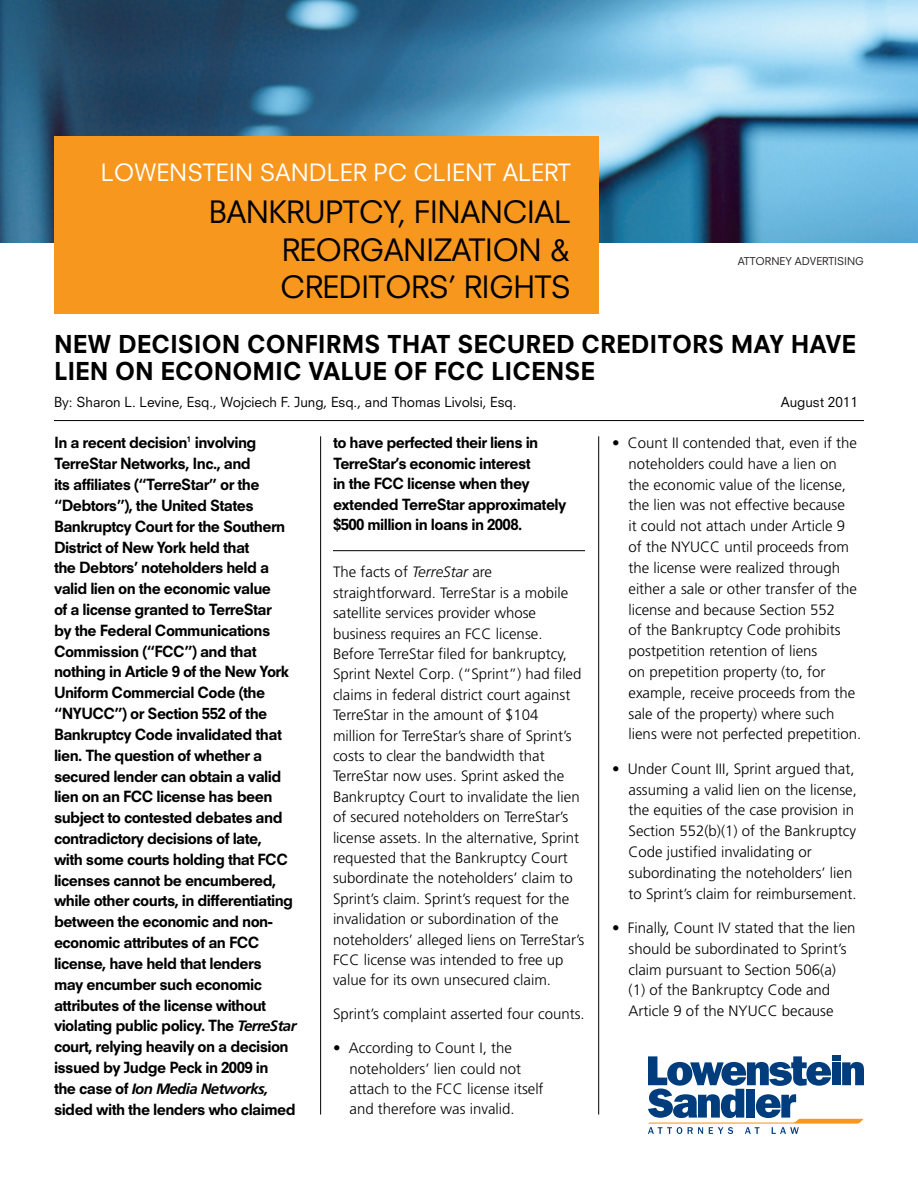
<style>
.page{position:relative;width:918px;height:1188px;background:#fff}
.page>*{position:absolute;margin:0;border:0;box-sizing:border-box;transform-origin:0 0}
.t1{font:30px "Neuzeit S";letter-spacing:-.02em;color:#000}
.t2{font:800 24px/27px "Neuzeit S";color:#000}
.t3{font:23.25px "Neuzeit S";color:#fff}
.t4{font:300 15px/20.9px "Frutiger";color:#000}
.t5{font:800 15px/20.9px "Neuzeit S";letter-spacing:-.04em;color:#000}
.t6{font:italic 700 15px "Frutiger";letter-spacing:-.04em;color:#000}
.t7{font:13.5px "Neuzeit S";color:#000}
.t8{font:10.5px "Neuzeit S";color:#231f20}
.s1{font-style:italic}
.s2{font-family:"Frutiger";font-weight:700;font-style:italic}
.s3{font-family:"Neuzeit S";font-weight:800;font-style:normal}
</style>
<div class="page">
<img style="left:0;top:0;width:918px;height:243px">
<div style="left:54px;top:136px;width:544px;height:177px;background:#f7971d"></div>
<svg style="left:648px;top:1056px;width:216px;height:78px"></svg>
<hr style="left:54px;top:420px;width:810px;height:1px;background:#000">
<hr style="left:333px;top:550px;width:252px;height:1px;background:#000">
<hr style="left:320px;top:436px;width:1px;height:679px;background:#000">
<hr style="left:598px;top:436px;width:1px;height:679px;background:#000">
<h3 class="t3" style="left:101px;top:158px;width:471px">LOWENSTEIN SANDLER PC CLIENT ALERT</h3>
<h1 class="t1" style="left:209px;top:194px;width:136px">Ban kruptcy</h1>
<h1 class="t1" style="left:398px;top:194px;width:50px">, Financial</h1>
<h1 class="t1" style="left:282px;top:231px;width:38px">Reorgani</h1>
<h1 class="t1" style="left:434px;top:231px;width:37px">zation</h1>
<h1 class="t1" style="left:549px;top:231px;width:23px">&amp;</h1>
<h1 class="t1" style="left:280px;top:269px;width:43px">Creditors</h1>
<h1 class="t1" style="left:448px;top:269px;width:105px">’ Rig hts</h1>
<h2 class="t2" style="left:54px;top:330px;width:804px">New Decision Con firms that Secured Creditors May Have<br>Lien on Economic Value of FCC</h2>
<p class="t8" style="left:738px;top:255px;width:128px">ATTORNEY ADVERTISING</p>
<h2 class="t2" style="left:491px;top:357px;width:105px">License</h2>
<p class="t7" style="left:54px;top:393px;width:464px">By: Sharon L. Levine, Esq., Wojciech F. Jung, Esq., and Thomas Livolsi, Esq.</p>
<p class="t7" style="left:781px;top:393px;width:79px">August 2011</p>
<p class="t5" style="left:54px;top:432px;width:233px">I n a recent decision<sup>1</sup> involving<br>TerreStar Networks, I nc., and<br>its affiliates (“TerreStar” or the “Debtors”), the United States<br>Bankruptcy Court for the Southern<br>District of New York held that<br>the Debtors’ noteholders held a valid lien on the economic value of a license granted to TerreStar by the Federal Communications<br>Commission (“FCC</p>
<p class="t4" style="left:628px;top:432px;width:234px;text-indent:-16px">• Count II contended that, even if the noteholders could have a lien on the economic value of the license, the lien was not effective because<br>it could not attach under Article 9 of the NYUCC until proceeds from the license were realized through either a sale or other transfer of the license and because Section 552<br>of the Bankruptcy Code prohibits postpetition retention of liens<br>on prepetition property (to, for example, receive proceeds from the sale of the property) where such liens were not perfected prepetition.</p>
<p class="t4" style="left:628px;top:758px;width:230px;text-indent:-16px">• Under Count III, Sprint argued that, assuming a valid lien on the license, the equities of the case provision in Section 552(b)(1) of the Bankruptcy Code justified invalidating or subordinating the noteholders’ lien to Sprint’s claim for reimbursement.</p>
<p class="t4" style="left:612px;top:917px;width:245px;text-align:center">• Finally, Count IV stated that the lien should be subordinated to Sprint’s claim pursuant to Section 506(a)<br>(1) of the Bankruptcy Code and Article 9 of the NYUCC because</p>
<p class="t5" style="left:333px;top:433px;width:207px;line-height:20.4px">to have perfected their liens in<br>TerreStar’s economic interest in the FCC</p>
<p class="t5" style="left:333px;top:473px;width:235px;line-height:20.4px;text-indent:74px">license when they extended TerreStar approximately $500 million in loans in 2008.</p>
<p class="t4" style="left:333px;top:562px;width:253px;line-height:20.4px">The facts of <span class="s1">TerreStar</span> are straightforward. TerreStar is a mobile satellite services provider whose business requires an FCC license.<br>Before TerreStar filed for bankruptcy, Sprint Nextel Corp. (“Sprint”) had filed claims in federal district court against TerreStar in the amount of $104 million for TerreStar’s share of Sprint’s costs to clear the bandwidth that TerreStar now uses. Sprint asked the Bankruptcy Court to invalidate the lien of secured noteholders on TerreStar’s license assets. In the alternative, Sprint requested that the Bankruptcy Court subordinate the noteholders’ claim to Sprint’s claim. Sprint’s request for the invalidation or subordination of the noteholders’ alleged liens on TerreStar’s FCC license was intended to free up value for its own unsecured claim.</p>
<p class="t4" style="left:333px;top:1004px;width:253px">Sprint’s complaint asserted four counts.</p>
<p class="t4" style="left:350px;top:1038px;width:196px;line-height:20.4px;text-indent:-16px">• According to Count I, the noteholders’ lien could not attach to the FCC license itself and therefore was invalid.</p>
<p class="t5" style="left:54px;top:641px;width:237px;text-indent:130px">”) and that nothing in Article 9 of the New York<br>Uniform Commercial Code (the “NYUCC</p>
<p class="t5" style="left:54px;top:703px;width:229px;text-indent:61px">”) or Section 552 of the<br>Bankruptcy Code invalidated that lien. The question of whether a secured lender can obtain a valid lien on an FCC</p>
<p class="t5" style="left:54px;top:786px;width:244px;text-indent:103px">license has been subject to contested debates and contradictory decisions of late,<br>with some courts holding that FCC licenses cannot be encumbered, while other courts, in differentiating between the economic and non&shy;economic attributes of an FCC<br>license, have held that lenders<br>may encumber such economic attributes of the license without violating public policy. The <span class="s2">TerreStar </span>court, relying heavily on a decision issued by Judge Peck in 2009 in</p>
<p class="t6" style="left:54px;top:1080px;width:216px"><span class="s3">the case of</span> Ion Media Networks,</p>
<p class="t5" style="left:54px;top:1099px;width:243px">sided with the lenders who claimed</p>
</div>
